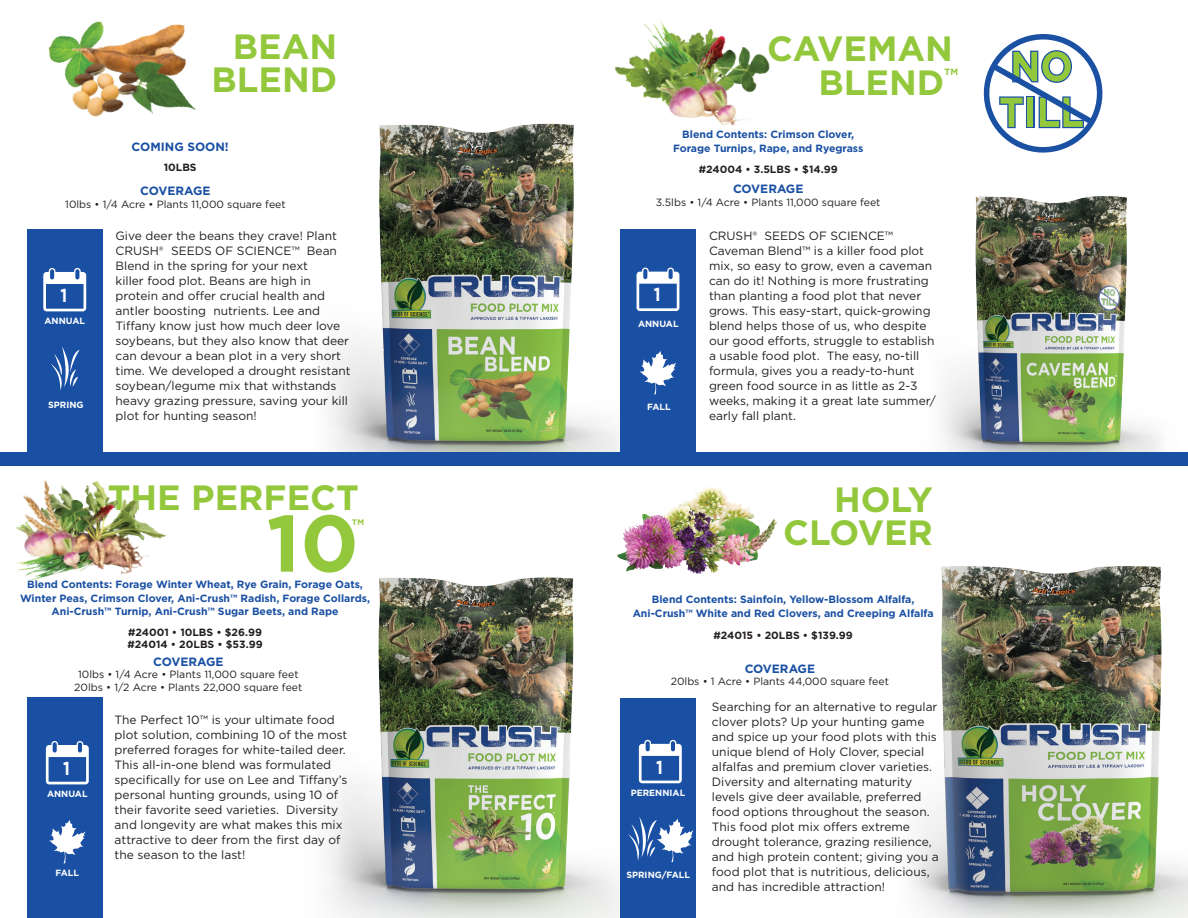
<style>
.page{position:relative;width:1188px;height:918px;background:#fff}
.page>*{position:absolute;margin:0;border:0;box-sizing:border-box;transform-origin:0 0}
.t1{font:700 80.1px "Gotham";color:#94c83c}
.t2{font:700 35.1px/33px "Gotham";color:#94c83c;text-align:right}
.t3{font:700 18.75px "Gotham";color:#fff;scale:.86 1}
.t4{font:700 18px "Gotham";color:#94c83c}
.t5{font:12px/15px "Gotham";color:#231f20}
.t6{font:700 12px "Gotham";color:#1a50a3}
.t7{font:700 10.5px/13.5px "Gotham";color:#1a50a3;text-align:center}
.t8{font:10.5px/12.6px "Gotham";color:#231f20;text-align:center}
.t9{font:700 10.5px/12.6px "Gotham";color:#231f20}
.t10{font:700 9px "Gotham";color:#fff}
</style>
<div class="page">
<img style="left:326px;top:577px;width:320px;height:341px">
<img style="left:302px;top:123px;width:318px;height:330px">
<img style="left:916px;top:196px;width:262px;height:257px">
<div style="left:621px;top:699px;width:75px;height:219px;background:#1a50a3"></div>
<img style="left:911px;top:566px;width:277px;height:352px">
<svg style="left:639px;top:740px;width:43px;height:43px"></svg>
<img style="left:612px;top:487px;width:166px;height:93px">
<svg style="left:628px;top:817px;width:65px;height:45px"></svg>
<div style="left:620px;top:229px;width:76px;height:231px;background:#1a50a3"></div>
<svg style="left:637px;top:268px;width:42px;height:43px"></svg>
<svg style="left:640px;top:351px;width:36px;height:43px"></svg>
<svg style="left:984px;top:34px;width:118px;height:119px"></svg>
<img style="left:608px;top:19px;width:162px;height:118px">
<div style="left:28px;top:698px;width:75px;height:220px;background:#1a50a3"></div>
<div style="left:27px;top:230px;width:76px;height:223px;background:#1a50a3"></div>
<svg style="left:46px;top:741px;width:43px;height:43px"></svg>
<svg style="left:43px;top:268px;width:43px;height:43px"></svg>
<svg style="left:49px;top:820px;width:37px;height:43px"></svg>
<svg style="left:51px;top:346px;width:29px;height:45px"></svg>
<img style="left:15px;top:480px;width:151px;height:101px">
<img style="left:48px;top:21px;width:148px;height:96px">
<div style="left:0;top:453px;width:1188px;height:13px;background:#1a50a3"></div>
<h2 class="t2" style="left:211px;top:29px;width:127px;line-height:33.5px">BEAN<br>BLEND</h2>
<p class="t6" style="left:132px;top:139px;width:99px">COMING SOON!</p>
<p class="t9" style="left:164px;top:161px;width:34px">10LBS</p>
<p class="t6" style="left:140px;top:183px;width:72px">COVERAGE</p>
<p class="t8" style="left:65px;top:198px;width:222px">10lbs • 1/4 Acre • Plants 11,000 square feet</p>
<h2 class="t2" style="left:767px;top:32px;width:193px">CAVEMAN<br>BLEND<sup>™</sup></h2>
<p class="t7" style="left:673px;top:128px;width:192px">Blend Contents: Crimson Clover,<br>Forage Turnips, Rape, and Ryegrass</p>
<p class="t9" style="left:699px;top:163px;width:140px">#24004 • 3.5LBS • $14.99</p>
<p class="t6" style="left:733px;top:181px;width:72px">COVERAGE</p>
<p class="t8" style="left:656px;top:195px;width:226px">3.5lbs • 1/4 Acre • Plants 11,000 square feet</p>
<p class="t5" style="left:116px;top:228px;width:237px">Give deer the beans they crave! Plant CRUSH® SEEDS OF SCIENCE™ Bean Blend in the spring for your next<br>killer food plot. Beans are high in protein and offer crucial health and antler boosting nutrients. Lee and Tiffany know just how much deer love soybeans, but they also know that deer can devour a bean plot in a very short time. We developed a drought resistant soybean/legume mix that withstands heavy grazing pressure, saving your kill plot for hunting season!</p>
<h3 class="t3" style="left:654px;top:282px;width:9px">1</h3>
<p class="t10" style="left:638px;top:317px;width:42px">ANNUAL</p>
<h3 class="t3" style="left:61px;top:283px;width:9px">1</h3>
<p class="t10" style="left:44px;top:315px;width:42px">ANNUAL</p>
<p class="t10" style="left:48px;top:399px;width:37px">SPRING</p>
<p class="t10" style="left:647px;top:401px;width:25px">FALL</p>
<p class="t10" style="left:49px;top:400px;width:25px">FALL</p>
<h2 class="t2" style="left:108px;top:481px;width:253px">THE PERFECT</h2>
<h1 class="t1" style="left:267px;top:490px;width:94px">10</h1>
<h3 class="t4" style="left:352px;top:514px;width:14px">™</h3>
<p class="t5" style="left:709px;top:228px;width:228px">CRUSH® SEEDS OF SCIENCE™ Caveman Blend™ is a killer food plot mix, so easy to grow, even a caveman can do it! Nothing is more frustrating than planting a food plot that never grows. This easy-start, quick-growing blend helps those of us, who despite our good efforts, struggle to establish a usable food plot. The easy, no-till formula, gives you a ready-to-hunt green food source in as little as 2-3 weeks, making it a great late summer/ early fall plant.</p>
<h2 class="t2" style="left:783px;top:483px;width:151px">HOLY<br>CLOVER</h2>
<p class="t7" style="left:20px;top:578px;width:352px">Blend Contents: Forage Winter Wheat, Rye Grain, Forage Oats,<br>Winter Peas, Crimson Clover, Ani-Crush™ Radish, Forage Collards,<br>Ani-Crush™ Turnip, Ani-Crush™ Sugar Beets, and Rape</p>
<p class="t9" style="left:128px;top:625px;width:137px">#24001 • 10LBS • $26.99 #24014 • 20LBS • $53.99</p>
<p class="t6" style="left:153px;top:653px;width:72px">COVERAGE</p>
<p class="t8" style="left:74px;top:668px;width:230px">10lbs • 1/4 Acre • Plants 11,000 square feet<br>20lbs • 1/2 Acre • Plants 22,000 square feet</p>
<h3 class="t3" style="left:63px;top:756px;width:9px">1</h3>
<p class="t10" style="left:47px;top:788px;width:42px">ANNUAL</p>
<p class="t10" style="left:56px;top:867px;width:25px">FALL</p>
<p class="t5" style="left:115px;top:712px;width:234px">The Perfect 10™ is your ultimate food plot solution, combining 10 of the most preferred forages for white-tailed deer.<br>This all-in-one blend was formulated specifically for use on Lee and Tiffany’s personal hunting grounds, using 10 of their favorite seed varieties. Diversity and longevity are what makes this mix attractive to deer from the first day of the season to the last!</p>
<p class="t7" style="left:633px;top:592px;width:302px">Blend Contents: Sainfoin, Yellow-Blossom Alfalfa,<br>Ani-Crush™ White and Red Clovers, and Creeping Alfalfa</p>
<p class="t9" style="left:714px;top:629px;width:141px">#24015 • 20LBS • $139.99</p>
<p class="t6" style="left:745px;top:661px;width:72px">COVERAGE</p>
<p class="t8" style="left:671px;top:675px;width:220px">20lbs • 1 Acre • Plants 44,000 square feet</p>
<h3 class="t3" style="left:656px;top:755px;width:9px">1</h3>
<p class="t10" style="left:631px;top:787px;width:56px">PERENNIAL</p>
<p class="t10" style="left:626px;top:869px;width:65px">SPRING/FALL</p>
<p class="t5" style="left:712px;top:699px;width:228px">Searching for an alternative to regular clover plots? Up your hunting game and spice up your food plots with this unique blend of Holy Clover, special alfalfas and premium clover varieties.<br>Diversity and alternating maturity levels give deer available, preferred food options throughout the season.<br>This food plot mix offers extreme drought tolerance, grazing resilience, and high protein content; giving you a food plot that is nutritious, delicious, and has incredible attraction!</p>
</div>
